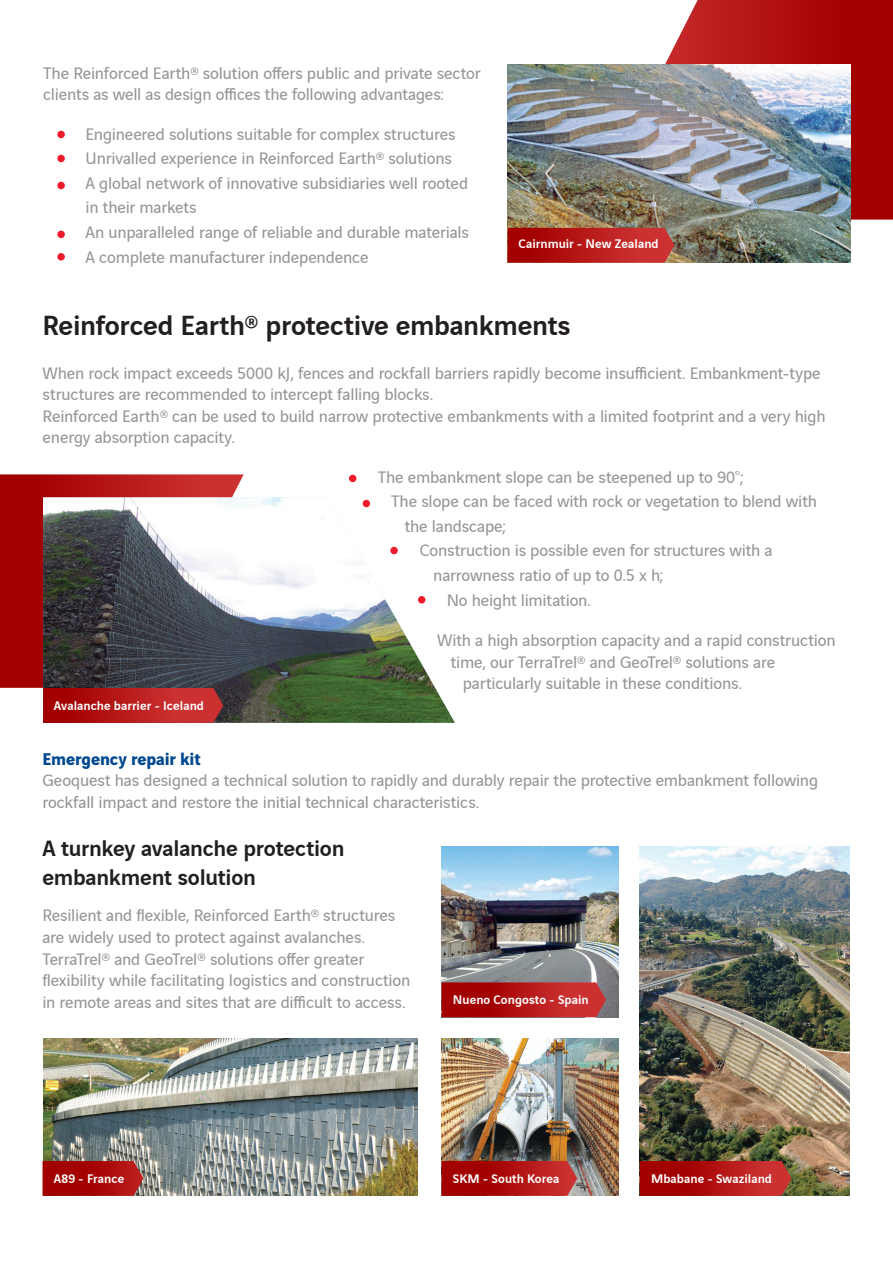
<style>
.page{position:relative;width:893px;height:1263px;background:#fff}
.page>*{position:absolute;margin:0;border:0;box-sizing:border-box;transform-origin:0 0}
.t1{font:500 30px "Vinci Sans";letter-spacing:-.01em;color:#231f20}
.t2{font:500 24px/28.8px "Vinci Sans";letter-spacing:-.01em;color:#231f20}
.t3{font:18px/21.6px "Vinci Sans";letter-spacing:-.01em;color:#939598}
.t4{font:700 18px "Vinci Sans";letter-spacing:-.005em;color:#014990}
.t5{font:500 13.5px "Vinci Sans";letter-spacing:.005em;color:#fff}
</style>
<div class="page">
<img style="left:640px;top:846px;width:210px;height:350px">
<svg style="left:640px;top:1161px;width:152px;height:35px;background:#af1715"></svg>
<svg style="left:0;top:474px;width:244px;height:214px;background:#ac0e0e"></svg>
<svg style="left:587px;top:0;width:306px;height:220px"></svg>
<img style="left:507px;top:65px;width:343px;height:198px">
<svg style="left:507px;top:228px;width:168px;height:35px;background:#b61e1d"></svg>
<img style="left:43px;top:497px;width:412px;height:226px">
<div style="left:57px;top:131px;width:8px;height:7px;background:#ee1b2c;border-radius:50%"></div>
<div style="left:349px;top:475px;width:7px;height:7px;background:#ee1b2c;border-radius:50%"></div>
<div style="left:363px;top:500px;width:7px;height:7px;background:#ee1b2c;border-radius:50%"></div>
<div style="left:57px;top:231px;width:8px;height:7px;background:#ee1b2c;border-radius:50%"></div>
<div style="left:57px;top:253px;width:8px;height:8px;background:#ee1b2c;border-radius:50%"></div>
<div style="left:418px;top:596px;width:7px;height:7px;background:#ee1b2c;border-radius:50%"></div>
<div style="left:57px;top:182px;width:8px;height:7px;background:#ee1b2c;border-radius:50%"></div>
<div style="left:57px;top:155px;width:8px;height:7px;background:#ee1b2c;border-radius:50%"></div>
<div style="left:390px;top:547px;width:8px;height:7px;background:#ee1b2c;border-radius:50%"></div>
<img style="left:43px;top:1038px;width:375px;height:158px">
<img style="left:442px;top:1038px;width:177px;height:158px">
<img style="left:442px;top:846px;width:177px;height:171px">
<svg style="left:43px;top:1161px;width:101px;height:35px;background:#a70f0f"></svg>
<svg style="left:442px;top:1161px;width:135px;height:35px;background:#af1515"></svg>
<svg style="left:442px;top:982px;width:164px;height:35px;background:#b21a1a"></svg>
<svg style="left:43px;top:688px;width:180px;height:35px;background:#b51c1c"></svg>
<p class="t3" style="left:43px;top:60px;width:439px">The Reinforced Earth® solution offers public and private sector clients as well as design offices the following advantages:</p>
<p class="t3" style="left:86px;top:121px;width:371px">Engineered solutions suitable for complex structures</p>
<p class="t3" style="left:86px;top:146px;width:368px">Unrivalled experience in Reinforced Earth® solutions</p>
<p class="t3" style="left:86px;top:169px;width:384px;line-height:24.6px">A global network of innovative subsidiaries well rooted in their markets</p>
<p class="t3" style="left:86px;top:220px;width:385px">An unparalleled range of reliable and durable materials</p>
<p class="t3" style="left:86px;top:244px;width:284px">A complete manufacturer independence</p>
<p class="t5" style="left:519px;top:234px;width:142px">Cairnmuir - New Zealand</p>
<p class="t1" style="left:42px;top:302px;width:530px">Reinforced Earth® protective embankments</p>
<p class="t3" style="left:43px;top:360px;width:779px">When rock impact exceeds 5000 kJ, fences and rockfall barriers rapidly become insufficient. Embankment-type structures are recommended to intercept falling blocks.</p>
<p class="t3" style="left:43px;top:403px;width:784px">Reinforced Earth® can be used to build narrow protective embankments with a limited footprint and a very high energy absorption capacity.</p>
<p class="t3" style="left:378px;top:464px;width:367px">The embankment slope can be steepened up to 90°;</p>
<p class="t3" style="left:405px;top:487px;width:414px;line-height:24.6px;text-indent:-14px">The slope can be faced with rock or vegetation to blend with the landscape;</p>
<p class="t3" style="left:433px;top:537px;width:341px;line-height:24.6px;text-indent:-14px">Construction is possible even for structures with a narrowness ratio of up to 0.5 x h;</p>
<p class="t3" style="left:447px;top:587px;width:146px">No height limitation.</p>
<p class="t5" style="left:54px;top:695px;width:152px">Avalanche barrier - Iceland</p>
<p class="t3" style="left:437px;top:628px;width:400px">With a high absorption capacity and a rapid construction</p>
<p class="t3" style="left:451px;top:649px;width:326px">time, our TerraTrel® and GeoTrel® solutions are</p>
<p class="t3" style="left:463px;top:671px;width:281px">particularly suitable in these conditions.</p>
<p class="t4" style="left:42px;top:744px;width:160px">Emergency repair kit</p>
<p class="t3" style="left:42px;top:768px;width:777px">Geoquest has designed a technical solution to rapidly and durably repair the protective embankment following rockfall impact and restore the initial technical characteristics.</p>
<p class="t2" style="left:42px;top:832px;width:304px">A turnkey avalanche protection embankment solution</p>
<p class="t3" style="left:42px;top:903px;width:370px">Resilient and flexible, Reinforced Earth® structures are widely used to protect against avalanches.<br>TerraTrel® and GeoTrel® solutions offer greater flexibility while facilitating logistics and construction in remote areas and sites that are difficult to access.</p>
<p class="t5" style="left:453px;top:989px;width:137px">Nueno Congosto - Spain</p>
<p class="t5" style="left:54px;top:1168px;width:72px">A89 - France</p>
<p class="t5" style="left:453px;top:1168px;width:108px">SKM - South Korea</p>
<p class="t5" style="left:651px;top:1168px;width:122px">Mbabane - Swaziland</p>
</div>
